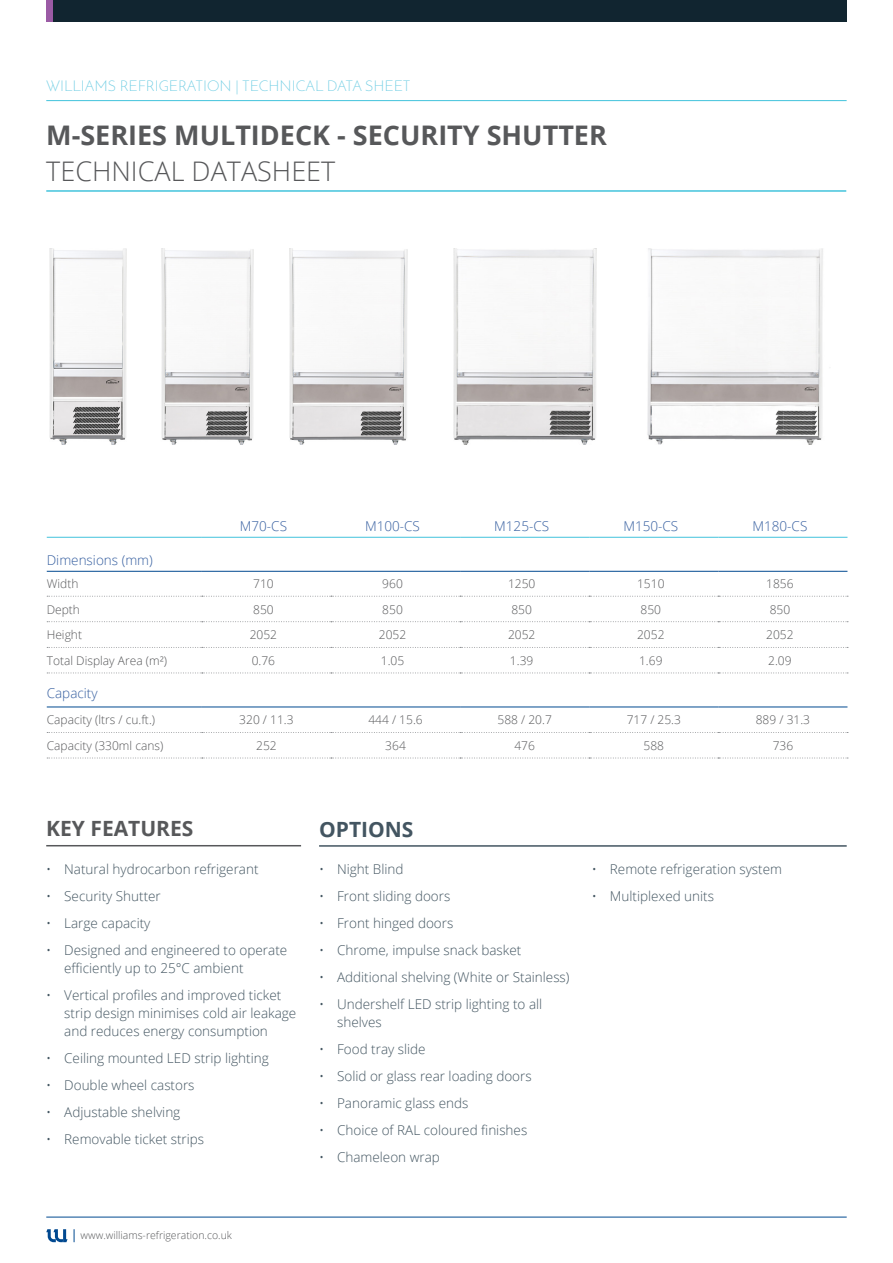
<style>
.page{position:relative;width:893px;height:1263px;background:#fff}
.page>*{position:absolute;margin:0;border:0;box-sizing:border-box;transform-origin:0 0}
.t1{font:700 27px "Open Sans";color:#57585a}
.t2{font:300 27px "Open Sans";color:#57585a}
.t3{font:700 21px "Open Sans";color:#57585a}
.t4{font:700 21px "Open Sans";color:#435561}
.t5{font:300 15px "Josefin Sans";color:#6fcde3}
.t6{font:300 13.5px/18px "Open Sans";color:#435561}
.Body{font:300 13.5px "Open Sans";color:#365fa0}
.Table_H4{font:300 13.5px "Open Sans";color:#365fa0}
.TableBody_Data{font:300 12px "Open Sans";color:#57585a}
.t7{font:300 10.5px "Open Sans";color:#57585a}
</style>
<div class="page">
<hr style="left:46px;top:845px;width:255px;height:1px;background:#57585a">
<hr style="left:319px;top:845px;width:528px;height:2px;background:#435561">
<hr style="left:46px;top:190px;width:800px;height:2px;background:#42c3dc">
<hr style="left:46px;top:100px;width:801px;height:1px;background:#42c3dc">
<div style="left:53px;top:0;width:794px;height:21px;background:#112530"></div>
<div style="left:47px;top:0;width:6px;height:21px;background:#9b5ba5"></div>
<svg style="left:47px;top:596px;width:801px;height:1px"></svg>
<svg style="left:47px;top:621px;width:801px;height:1px"></svg>
<svg style="left:47px;top:647px;width:801px;height:1px"></svg>
<hr style="left:47px;top:571px;width:155px;height:1px;background:#014990">
<hr style="left:202px;top:571px;width:129px;height:1px;background:#014990">
<hr style="left:331px;top:571px;width:129px;height:1px;background:#014990">
<hr style="left:460px;top:571px;width:129px;height:1px;background:#014990">
<hr style="left:589px;top:571px;width:129px;height:1px;background:#014990">
<hr style="left:718px;top:571px;width:129px;height:1px;background:#014990">
<hr style="left:47px;top:537px;width:155px;height:1px;background:#42c3dc">
<hr style="left:202px;top:537px;width:129px;height:1px;background:#42c3dc">
<hr style="left:331px;top:537px;width:129px;height:1px;background:#42c3dc">
<hr style="left:460px;top:537px;width:129px;height:1px;background:#42c3dc">
<hr style="left:589px;top:537px;width:129px;height:1px;background:#42c3dc">
<hr style="left:718px;top:537px;width:129px;height:1px;background:#42c3dc">
<hr style="left:47px;top:707px;width:155px;height:1px;background:#014990">
<hr style="left:202px;top:707px;width:129px;height:1px;background:#014990">
<hr style="left:331px;top:707px;width:129px;height:1px;background:#014990">
<hr style="left:460px;top:707px;width:129px;height:1px;background:#014990">
<hr style="left:589px;top:707px;width:129px;height:1px;background:#014990">
<hr style="left:718px;top:707px;width:129px;height:1px;background:#014990">
<svg style="left:47px;top:732px;width:801px;height:1px"></svg>
<svg style="left:47px;top:758px;width:801px;height:1px"></svg>
<svg style="left:47px;top:672px;width:801px;height:1px"></svg>
<img style="left:161px;top:249px;width:93px;height:195px">
<img style="left:289px;top:249px;width:119px;height:195px">
<img style="left:453px;top:249px;width:143px;height:195px">
<img style="left:647px;top:249px;width:176px;height:195px">
<img style="left:49px;top:248px;width:77px;height:196px">
<hr style="left:46px;top:1217px;width:801px;height:1px;background:#014990">
<svg style="left:46px;top:1229px;width:22px;height:13px"></svg>
<svg style="left:74px;top:1229px;width:1px;height:13px"></svg>
<p class="t5" style="left:46px;top:77px;width:366px">WILLIAMS REFRIGERATION | TECHNICAL DATA SHEET</p>
<h1 class="t1" style="left:46px;top:116px;width:562px">M-SERIES MULTIDECK - SECURITY SHUTTER</h1>
<h1 class="t2" style="left:46px;top:153px;width:291px">TECHNICAL DATASHEET</h1>
<p class="Body" style="left:240px;top:517px;width:49px">M70-CS</p>
<p class="Body" style="left:365px;top:517px;width:56px">M100-CS</p>
<p class="Body" style="left:494px;top:517px;width:56px">M125-CS</p>
<p class="Body" style="left:623px;top:517px;width:56px">M150-CS</p>
<p class="Body" style="left:752px;top:517px;width:56px">M180-CS</p>
<p class="Table_H4" style="left:47px;top:551px;width:108px">Dimensions (mm)</p>
<p class="TableBody_Data" style="left:47px;top:576px;width:33px">Width</p>
<p class="TableBody_Data" style="left:253px;top:576px;width:22px">710</p>
<p class="TableBody_Data" style="left:382px;top:576px;width:22px">960</p>
<p class="TableBody_Data" style="left:508px;top:576px;width:29px">1250</p>
<p class="TableBody_Data" style="left:637px;top:576px;width:29px">1510</p>
<p class="TableBody_Data" style="left:766px;top:576px;width:29px">1856</p>
<p class="TableBody_Data" style="left:47px;top:601px;width:35px">Depth</p>
<p class="TableBody_Data" style="left:253px;top:601px;width:22px">850</p>
<p class="TableBody_Data" style="left:382px;top:601px;width:22px">850</p>
<p class="TableBody_Data" style="left:511px;top:601px;width:22px">850</p>
<p class="TableBody_Data" style="left:640px;top:601px;width:22px">850</p>
<p class="TableBody_Data" style="left:770px;top:601px;width:22px">850</p>
<p class="TableBody_Data" style="left:47px;top:627px;width:37px">Height</p>
<p class="TableBody_Data" style="left:250px;top:627px;width:29px">2052</p>
<p class="TableBody_Data" style="left:379px;top:627px;width:29px">2052</p>
<p class="TableBody_Data" style="left:508px;top:627px;width:29px">2052</p>
<p class="TableBody_Data" style="left:637px;top:627px;width:29px">2052</p>
<p class="TableBody_Data" style="left:766px;top:627px;width:29px">2052</p>
<p class="TableBody_Data" style="left:47px;top:652px;width:122px">Total Display Area (m²)</p>
<p class="TableBody_Data" style="left:252px;top:652px;width:25px">0.76</p>
<p class="TableBody_Data" style="left:381px;top:652px;width:25px">1.05</p>
<p class="TableBody_Data" style="left:510px;top:652px;width:25px">1.39</p>
<p class="TableBody_Data" style="left:639px;top:652px;width:25px">1.69</p>
<p class="TableBody_Data" style="left:768px;top:652px;width:25px">2.09</p>
<p class="Table_H4" style="left:47px;top:684px;width:52px">Capacity</p>
<p class="TableBody_Data" style="left:47px;top:712px;width:110px">Capacity (ltrs / cu.ft.)</p>
<p class="TableBody_Data" style="left:239px;top:712px;width:56px">320 / 11.3</p>
<p class="TableBody_Data" style="left:368px;top:712px;width:56px">444 / 15.6</p>
<p class="TableBody_Data" style="left:498px;top:712px;width:56px">588 / 20.7</p>
<p class="TableBody_Data" style="left:627px;top:712px;width:56px">717 / 25.3</p>
<p class="TableBody_Data" style="left:756px;top:712px;width:56px">889 / 31.3</p>
<p class="TableBody_Data" style="left:47px;top:737px;width:118px">Capacity (330ml cans)</p>
<p class="TableBody_Data" style="left:256px;top:737px;width:22px">252</p>
<p class="TableBody_Data" style="left:385px;top:737px;width:22px">364</p>
<p class="TableBody_Data" style="left:514px;top:737px;width:22px">476</p>
<p class="TableBody_Data" style="left:643px;top:737px;width:22px">588</p>
<p class="TableBody_Data" style="left:773px;top:737px;width:22px">736</p>
<h4 class="t3" style="left:46px;top:814px;width:149px">KEY FEATURES</h4>
<p class="t6" style="left:46px;top:860px;width:214px">• Natural hydrocarbon refrigerant</p>
<p class="t6" style="left:46px;top:887px;width:116px">• Security Shutter</p>
<p class="t6" style="left:46px;top:914px;width:106px">• Large capacity</p>
<p class="t6" style="left:64px;top:941px;width:225px;text-indent:-18px">• Designed and engineered to operate efficiently up to 25°C ambient</p>
<p class="t6" style="left:64px;top:986px;width:234px;text-indent:-18px">• Vertical profiles and improved ticket strip design minimises cold air leakage and reduces energy consumption</p>
<p class="t6" style="left:46px;top:1049px;width:224px">• Ceiling mounted LED strip lighting</p>
<p class="t6" style="left:46px;top:1076px;width:150px">• Double wheel castors</p>
<p class="t6" style="left:46px;top:1103px;width:136px">• Adjustable shelving</p>
<p class="t6" style="left:46px;top:1130px;width:160px">• Removable ticket strips</p>
<h4 class="t4" style="left:319px;top:814px;width:96px">OPTIONS</h4>
<p class="t6" style="left:319px;top:860px;width:86px">• Night Blind</p>
<p class="t6" style="left:319px;top:887px;width:133px">• Front sliding doors</p>
<p class="t6" style="left:319px;top:914px;width:136px">• Front hinged doors</p>
<p class="t6" style="left:319px;top:941px;width:204px">• Chrome, impulse snack basket</p>
<p class="t6" style="left:319px;top:968px;width:252px">• Additional shelving (White or Stainless)</p>
<p class="t6" style="left:337px;top:995px;width:207px;text-indent:-18px">• Undershelf LED strip lighting to all shelves</p>
<p class="t6" style="left:319px;top:1040px;width:108px">• Food tray slide</p>
<p class="t6" style="left:319px;top:1067px;width:214px">• Solid or glass rear loading doors</p>
<p class="t6" style="left:319px;top:1094px;width:151px">• Panoramic glass ends</p>
<p class="t6" style="left:319px;top:1121px;width:210px">• Choice of RAL coloured finishes</p>
<p class="t6" style="left:319px;top:1148px;width:122px">• Chameleon wrap</p>
<p class="t6" style="left:592px;top:860px;width:192px">• Remote refrigeration system</p>
<p class="t6" style="left:592px;top:887px;width:124px">• Multiplexed units</p>
<p class="t7" style="left:81px;top:1228px;width:153px">www.williams-refrigeration.co.uk</p>
</div>
